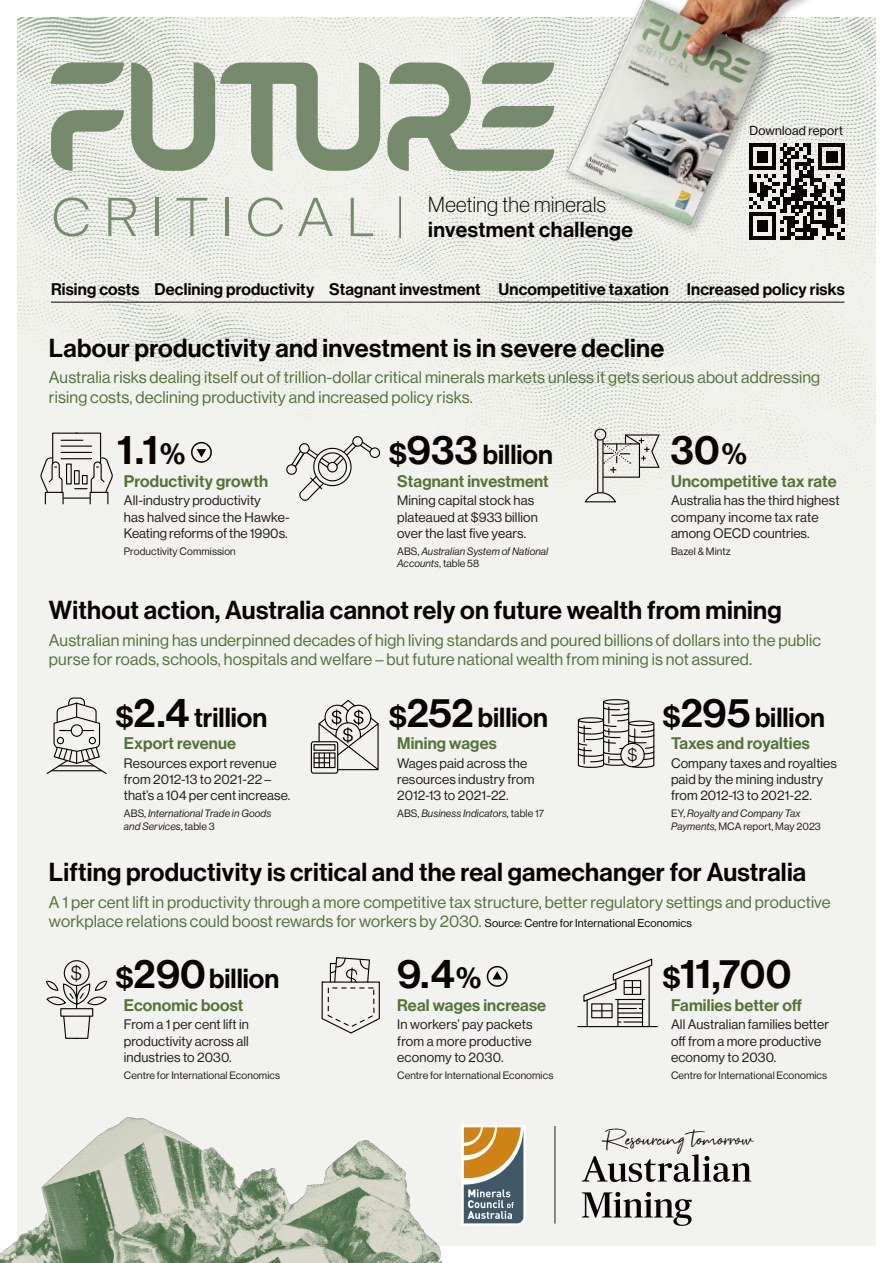
<style>
.page{position:relative;width:893px;height:1263px;background:#fff}
.page>*{position:absolute;margin:0;border:0;box-sizing:border-box;transform-origin:0 0}
.t1{font:300 54.75px "Aeonik";letter-spacing:.22em;color:#758b6c;scale:1.05 1}
.t2{font:40.5px "N Haas Grotesk DS Pro 65 Md";color:#080302}
.t3{font:28.8px "Brown Pen";letter-spacing:-.005em;color:#080302}
.t4{font:27px "N Haas Grotesk DS Pro 65 Md";color:#080302}
.t5{font:25.5px "N Haas Grotesk DS Pro 65 Md";letter-spacing:.01em;color:#080302}
.t6{font:21.3px/24.5px "N Haas Grotesk DS Pro 65 Md";letter-spacing:.02em;color:#080302}
.t7{font:20.1px "N Haas Grotesk DS Pro 45 Lt";color:#080302}
.t8{font:18px "N Haas Grotesk DS Pro 45 Lt";color:#080302}
.t9{font:16.5px/19.8px "N Haas Grotesk DS Pro 55 Rg";letter-spacing:.01em;color:#547337}
.t10{font:16.5px "N Haas Grotesk DS Pro 65 Md";letter-spacing:.01em;color:#547337}
.t11{font:16.5px "N Haas Grotesk DS Pro 65 Md";letter-spacing:.01em;color:#080302}
.t12{font:13.5px/16.2px "N Haas Grotesk DS Pro 55 Rg";letter-spacing:.01em;color:#231f20}
.t13{font:12.75px "N Haas Grotesk DS Pro 55 Rg";letter-spacing:.02em;color:#080302}
.t14{font:10.5px/12.6px "N Haas Grotesk DS Pro 56 It";letter-spacing:.01em;color:#231f20}
.t15{font:10.5px "N Haas Grotesk DS Pro 55 Rg";letter-spacing:.01em;color:#231f20}
.s1{font-family:"N Haas Grotesk DS Pro 35 X Lt"}
.s2{font-size:30px}
.s3{font-size:40.5px}
.s4{font-family:"N Haas Grotesk DS Pro 55 Rg"}
.s5{font-size:11.25px;color:#080302}
</style>
<div class="page">
<div style="left:17px;top:17px;width:859px;height:1229px;background:#f2f2ef"></div>
<svg style="left:51px;top:63px;width:73px;height:108px;background:#b4bfae"></svg>
<svg style="left:131px;top:63px;width:249px;height:108px;background:#b1bdab"></svg>
<svg style="left:387px;top:63px;width:43px;height:108px;background:#b5c0af"></svg>
<hr style="left:399px;top:196px;width:2px;height:42px;background:#231f20">
<img style="left:0;top:1114px;width:441px;height:149px">
<img style="left:430px;top:0;width:446px;height:316px">
<svg style="left:749px;top:143px;width:96px;height:97px;background:#706d6a"></svg>
<hr style="left:51px;top:302px;width:793px;height:1px;background:#080302">
<div style="left:191px;top:442px;width:21px;height:21px;border:2px solid #080302;border-radius:50%"></div>
<svg style="left:197px;top:449px;width:9px;height:8px"></svg>
<hr style="left:64px;top:497px;width:25px;height:2px;background:#080302">
<svg style="left:40px;top:432px;width:73px;height:61px"></svg>
<div style="left:594px;top:429px;width:12px;height:11px;border:1px solid #080302;border-radius:50%"></div>
<svg style="left:584px;top:492px;width:32px;height:11px"></svg>
<hr style="left:597px;top:440px;width:1px;height:52px;background:#080302">
<hr style="left:602px;top:440px;width:1px;height:52px;background:#080302">
<svg style="left:603px;top:434px;width:58px;height:38px;background:#cbcbc6"></svg>
<div style="left:286px;top:464px;width:11px;height:11px;border:1px solid #080302;border-radius:50%"></div>
<div style="left:352px;top:436px;width:11px;height:11px;border:1px solid #080302;border-radius:50%"></div>
<div style="left:369px;top:447px;width:11px;height:11px;border:1px solid #080302;border-radius:50%"></div>
<svg style="left:290px;top:441px;width:83px;height:63px"></svg>
<div style="left:603px;top:699px;width:26px;height:6px;border:1px solid #080302;border-radius:50%"></div>
<hr style="left:603px;top:702px;width:1px;height:63px;background:#080302">
<svg style="left:577px;top:706px;width:78px;height:62px"></svg>
<hr style="left:628px;top:702px;width:1px;height:42px;background:#080302">
<svg style="left:46px;top:697px;width:62px;height:78px"></svg>
<div style="left:311px;top:741px;width:27px;height:33px;border:1px solid #080302;border-radius:2px"></div>
<div style="left:620px;top:743px;width:25px;height:24px;border:1px solid #080302;border-radius:50%"></div>
<div style="left:487px;top:966px;width:21px;height:21px;border:2px solid #080302;border-radius:50%"></div>
<svg style="left:492px;top:971px;width:10px;height:8px"></svg>
<hr style="left:578px;top:1026px;width:79px;height:1px;background:#080302">
<svg style="left:583px;top:958px;width:70px;height:68px"></svg>
<div style="left:64px;top:960px;width:26px;height:26px;border:1px solid #080302;border-radius:50%"></div>
<svg style="left:45px;top:980px;width:63px;height:59px"></svg>
<svg style="left:314px;top:698px;width:66px;height:565px"></svg>
<svg style="left:582px;top:1192px;width:110px;height:34px"></svg>
<svg style="left:582px;top:1154px;width:169px;height:28px"></svg>
<svg style="left:461px;top:1125px;width:65px;height:101px"></svg>
<hr style="left:554px;top:1126px;width:1px;height:97px;background:#231f20">
<p class="t1" style="left:51px;top:187px;width:309px">CRITICAL</p>
<p class="t6" style="left:428px;top:193px;width:206px"><span class="s1">Meeting the minerals </span>investment challenge</p>
<p class="t13" style="left:749px;top:123px;width:95px">Download report</p>
<p class="t11" style="left:51px;top:280px;width:795px">Rising costs Declining productivity Stagnant investment Uncompetitive taxation Increased policy risks</p>
<p class="t5" style="left:49px;top:333px;width:617px">Labour productivity and investment is in severe decline</p>
<p class="t9" style="left:49px;top:368px;width:773px">Australia risks dealing itself out of trillion-dollar critical minerals markets unless it gets serious about addressing rising costs, declining productivity and increased policy risks.</p>
<p class="t2" style="left:117px;top:427px;width:70px">1.1 <span class="s2">%</span></p>
<p class="t10" style="left:124px;top:472px;width:146px">Productivity growth</p>
<p class="t12" style="left:124px;top:493px;width:167px">All-industry productivity<br>has halved since the Hawke-<br>Keating reforms of the 1990s.</p>
<p class="t15" style="left:124px;top:545px;width:113px">Productivity Commission</p>
<p class="t2" style="left:671px;top:427px;width:78px">30 <span class="s2">%</span></p>
<p class="t10" style="left:671px;top:472px;width:167px">Uncompetitive tax rate</p>
<p class="t12" style="left:671px;top:493px;width:170px">Australia has the third highest company income tax rate among OECD countries.</p>
<p class="t15" style="left:671px;top:545px;width:61px">Bazel &amp; Mintz</p>
<p class="t4" style="left:389px;top:439px;width:166px"><span class="s2">$</span><span class="s3">933</span> billion</p>
<p class="t10" style="left:397px;top:472px;width:153px">Stagnant investment</p>
<p class="t12" style="left:397px;top:493px;width:142px">Mining capital stock has plateaued at $933 billion over the last five years.</p>
<p class="t14" style="left:397px;top:545px;width:153px"><span class="s4">ABS,</span> Australian System of National<br>Accounts<span class="s4">, table 58</span></p>
<p class="t5" style="left:49px;top:596px;width:734px">Without action, Australia cannot rely on future wealth from mining</p>
<p class="t9" style="left:49px;top:630px;width:774px">Australian mining has underpinned decades of high living standards and poured billions of dollars into the public purse for roads, schools, hospitals and welfare – but future national wealth from mining is not assured.</p>
<p class="t4" style="left:115px;top:701px;width:153px"><span class="s2">$</span><span class="s3">2.4</span> trillion</p>
<p class="t10" style="left:124px;top:734px;width:114px">Export revenue</p>
<p class="t12" style="left:124px;top:755px;width:168px">Resources export revenue from 2012-13 to 2021-22 – that’s a 104 per cent increase.</p>
<p class="t14" style="left:124px;top:807px;width:149px"><span class="s4">ABS,</span> International Trade in Goods and Services<span class="s4">, table 3</span></p>
<p class="t4" style="left:389px;top:701px;width:161px"><span class="s2">$</span><span class="s3">252</span> billion</p>
<p class="t10" style="left:397px;top:734px;width:101px">Mining wages</p>
<p class="t12" style="left:397px;top:755px;width:139px">Wages paid across the resources industry from<br>2012-13 to 2021-22.</p>
<p class="t14" style="left:397px;top:807px;width:149px"><span class="s4">ABS,</span> Business Indicators, <span class="s4">table 17</span></p>
<p class="t4" style="left:663px;top:701px;width:164px"><span class="s2">$</span><span class="s3">295</span> billion</p>
<p class="t10" style="left:671px;top:734px;width:140px">Taxes and royalties</p>
<p class="t12" style="left:671px;top:755px;width:168px">Company taxes and royalties paid by the mining industry from 2012-13 to 2021-22.</p>
<p class="t14" style="left:671px;top:807px;width:151px"><span class="s4">EY,</span> Royalty and Company Tax<br>Payments<span class="s4">, MCA report, May 2023</span></p>
<p class="t8" style="left:628px;top:745px;width:11px">$</p>
<p class="t5" style="left:49px;top:858px;width:759px">Lifting productivity is critical and the real gamechanger for Australia</p>
<p class="t9" style="left:49px;top:892px;width:783px">A 1 per cent lift in productivity through a more competitive tax structure, better regulatory settings and productive workplace relations could boost rewards for workers by 2030. <span class="s5">Source: Centre for International Economics</span></p>
<p class="t4" style="left:115px;top:963px;width:165px"><span class="s2">$</span><span class="s3">290</span> billion</p>
<p class="t10" style="left:124px;top:996px;width:121px">Economic boost</p>
<p class="t12" style="left:124px;top:1017px;width:127px;text-align:justify">From a 1 per cent lift in productivity across all industries to 2030.</p>
<p class="t15" style="left:124px;top:1069px;width:158px">Centre for International Economics</p>
<p class="t2" style="left:663px;top:951px;width:130px"><span class="s2">$</span>11,700</p>
<p class="t10" style="left:671px;top:996px;width:133px">Families better off</p>
<p class="t12" style="left:671px;top:1017px;width:160px">All Australian families better off from a more productive economy to 2030.</p>
<p class="t15" style="left:671px;top:1069px;width:158px">Centre for International Economics</p>
<p class="t2" style="left:397px;top:951px;width:85px">9.4 <span class="s2">%</span></p>
<p class="t10" style="left:397px;top:996px;width:151px">Real wages increase</p>
<p class="t12" style="left:397px;top:1017px;width:137px;text-align:justify">In workers’ pay packets from a more productive economy to 2030.</p>
<p class="t15" style="left:397px;top:1069px;width:158px">Centre for International Economics</p>
<p class="t7" style="left:71px;top:962px;width:13px">$</p>
<p class="t3" style="left:602px;top:1126px;width:153px">Resourcing tomorrow</p>
</div>
